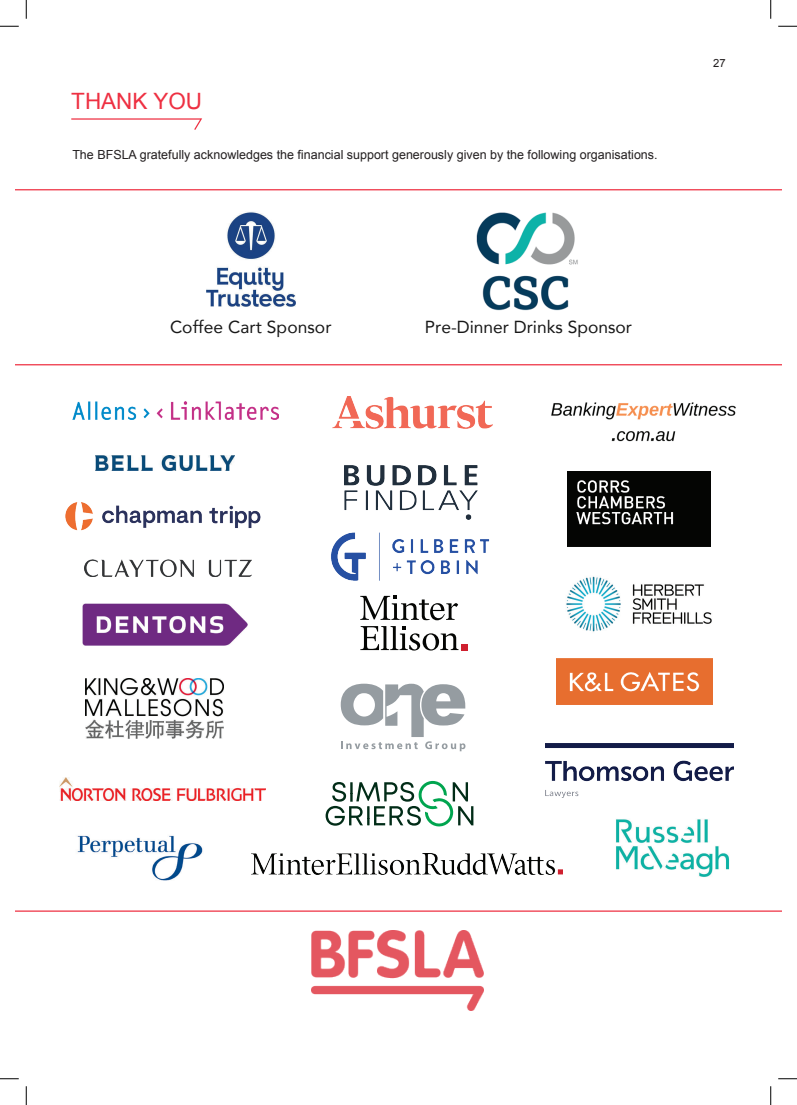
<style>
.page{position:relative;width:797px;height:1105px;background:#fff}
.page>*{position:absolute;margin:0;border:0;box-sizing:border-box;transform-origin:0 0}
.t1{font:22.5px "Arial";color:#ee3042}
.t2{font:17.38px "Avenir";color:#181818}
.t3{font:12.5px "Arial";color:#231f20}
.t4{font:11.25px "Arial";color:#231f20}
</style>
<div class="page">
<svg style="left:71px;top:118px;width:131px;height:12px"></svg>
<svg style="left:16px;top:189px;width:765px;height:176px"></svg>
<hr style="left:16px;top:910px;width:765px;height:2px;background:#ee3042">
<img style="left:83px;top:604px;width:164px;height:42px">
<img style="left:206px;top:212px;width:89px;height:95px">
<img style="left:85px;top:679px;width:138px;height:60px">
<img style="left:311px;top:931px;width:172px;height:79px">
<img style="left:59px;top:777px;width:207px;height:23px">
<img style="left:95px;top:455px;width:139px;height:15px">
<img style="left:72px;top:402px;width:206px;height:18px">
<img style="left:85px;top:560px;width:166px;height:16px">
<img style="left:65px;top:502px;width:196px;height:29px">
<svg style="left:341px;top:684px;width:124px;height:67px"></svg>
<img style="left:344px;top:465px;width:133px;height:55px">
<img style="left:566px;top:576px;width:146px;height:56px">
<img style="left:616px;top:819px;width:114px;height:58px">
<img style="left:77px;top:835px;width:126px;height:46px">
<img style="left:551px;top:402px;width:185px;height:40px">
<svg style="left:325px;top:781px;width:148px;height:46px"></svg>
<img style="left:332px;top:396px;width:160px;height:33px">
<img style="left:476px;top:210px;width:103px;height:101px">
<svg style="left:360px;top:596px;width:98px;height:24px"></svg>
<svg style="left:360px;top:626px;width:107px;height:24px"></svg>
<img style="left:556px;top:659px;width:156px;height:45px">
<img style="left:331px;top:532px;width:159px;height:49px">
<img style="left:545px;top:743px;width:188px;height:55px">
<img style="left:567px;top:471px;width:143px;height:75px">
<img style="left:251px;top:853px;width:311px;height:22px">
<svg style="left:0;top:25px;width:19px;height:2px"></svg>
<svg style="left:778px;top:25px;width:19px;height:2px"></svg>
<svg style="left:0;top:1078px;width:19px;height:1px"></svg>
<svg style="left:778px;top:1078px;width:19px;height:1px"></svg>
<svg style="left:25px;top:0;width:2px;height:19px"></svg>
<svg style="left:25px;top:1086px;width:2px;height:19px"></svg>
<svg style="left:770px;top:0;width:1px;height:19px"></svg>
<svg style="left:770px;top:1086px;width:1px;height:19px"></svg>
<p class="t1" style="left:71px;top:86px;width:132px">THANK YOU</p>
<p class="t3" style="left:72px;top:147px;width:586px">The BFSLA gratefully acknowledges the financial support generously given by the following organisations.</p>
<p class="t4" style="left:713px;top:55px;width:14px">27</p>
<p class="t2" style="left:170px;top:313px;width:163px">Coffee Cart Sponsor</p>
<p class="t2" style="left:425px;top:313px;width:208px">Pre-Dinner Drinks Sponsor</p>
</div>
